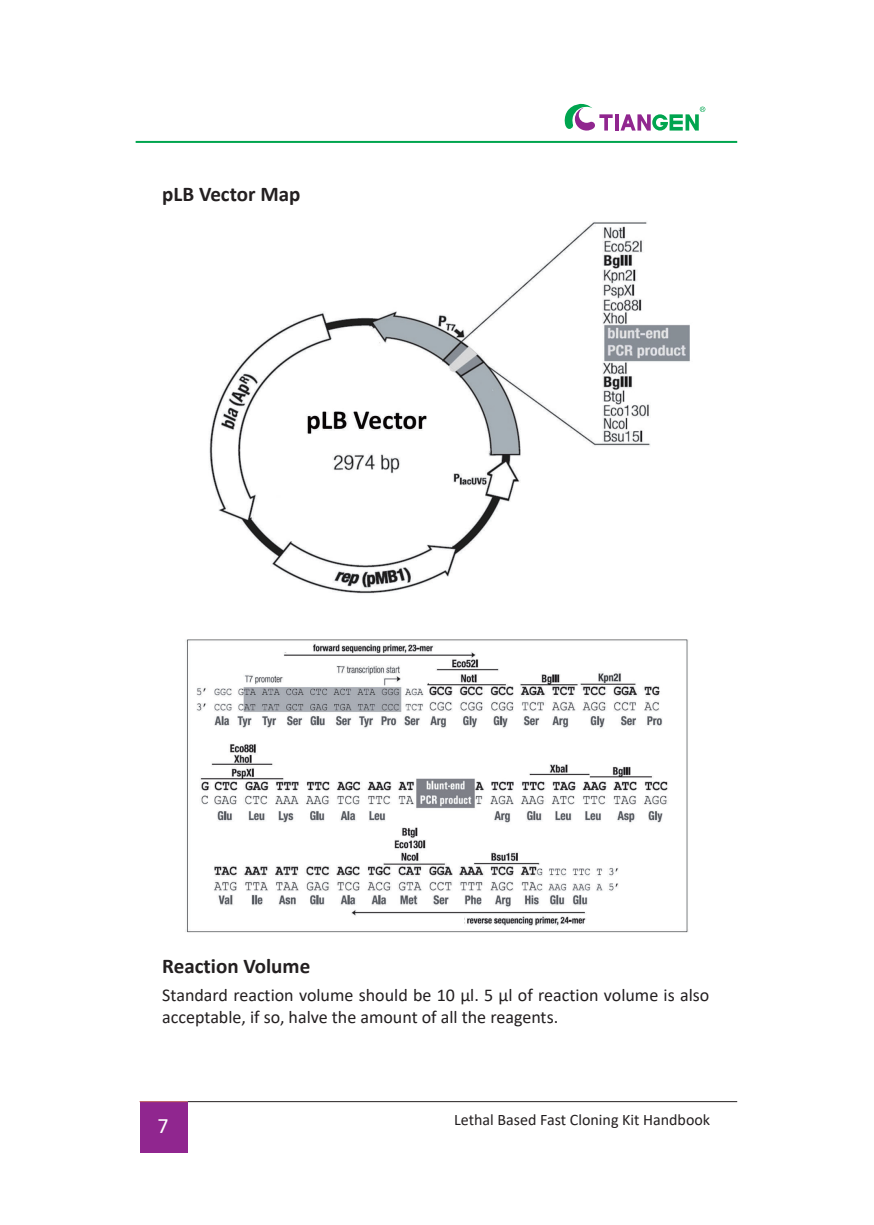
<style>
.page{position:relative;width:874px;height:1225px;background:#fff}
.page>*{position:absolute;margin:0;border:0;box-sizing:border-box;transform-origin:0 0}
.t1{font:22px "Calibri";color:#fff}
.t2{font:700 21px "Calibri";color:#231f20}
.t3{font:18px/21.6px "Calibri";color:#231f20}
.t4{font:16px "Calibri";color:#231f20}
</style>
<div class="page">
<hr style="left:135px;top:141px;width:601px;height:2px;background:#00a54f">
<hr style="left:615px;top:114px;width:3px;height:17px;background:#90268f">
<svg style="left:564px;top:104px;width:48px;height:27px"></svg>
<svg style="left:620px;top:107px;width:85px;height:24px"></svg>
<hr style="left:187px;top:1101px;width:549px;height:1px;background:#231f20">
<div style="left:139px;top:1102px;width:48px;height:51px;background:#90268f"></div>
<hr style="left:139px;top:1101px;width:48px;height:1px;background:#b65356">
<img style="left:209px;top:222px;width:481px;height:372px">
<img style="left:186px;top:639px;width:502px;height:294px">
<p class="t2" style="left:162px;top:179px;width:139px">pLB Vector Map</p>
<p class="t2" style="left:162px;top:950px;width:149px">Reaction Volume</p>
<p class="t3" style="left:162px;top:983px;width:548px">Standard reaction volume should be 10 μl. 5 μl of reaction volume is also acceptable, if so, halve the amount of all the reagents.</p>
<p class="t1" style="left:157px;top:1110px;width:13px">7</p>
<p class="t4" style="left:454px;top:1108px;width:257px">Lethal Based Fast Cloning Kit Handbook</p>
</div>
